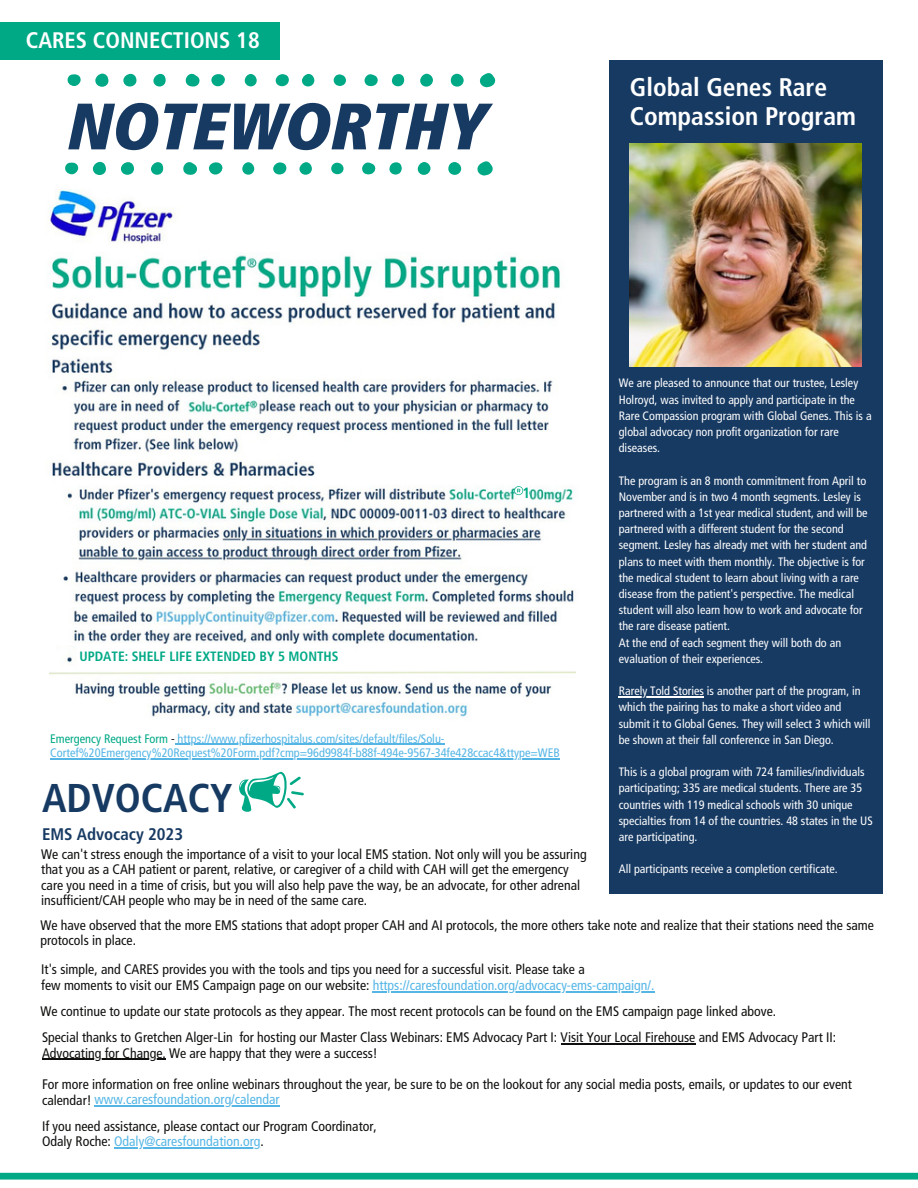
<style>
.page{position:relative;width:918px;height:1188px;background:#fff}
.page>*{position:absolute;margin:0;border:0;box-sizing:border-box;transform-origin:0 0}
.t1{font:65.55px "Frutiger LT 88 X Blk Cn It";color:#173a63}
.t2{font:40.2px "Frutiger LT 67 Bd Cn";color:#173a63}
.t3{font:25.5px/28.7px "Frutiger LT 67 Bd Cn";color:#fff}
.t4{font:22.5px "Frutiger LT 67 Bd Cn";color:#fff}
.t5{font:16.8px "Frutiger LT 67 Bd Cn";color:#173a63}
.t6{font:14.85px "Frutiger LT 67 Bd Cn";color:#00a986}
.t7{font:13.8px/15.3px "Frutiger LT 57 Cn";color:#100f0d}
.t8{font:13.8px "Frutiger LT 57 Cn";color:#55b6e6}
.t9{font:13.5px "Frutiger LT 67 Bd Cn";color:#00a986}
.t10{font:12.3px/14.4px "Frutiger LT 57 Cn";color:#55b6e6}
.t11{font:12.15px/16.2px "Frutiger LT 57 Cn";color:#fefefe}
.s1{color:#00a986}
.s2{color:#100f0d}
.s3{color:#55b6e6}
</style>
<div class="page">
<img style="left:49px;top:163px;width:525px;height:443px">
<img style="left:74px;top:607px;width:483px;height:37px">
<img style="left:49px;top:671px;width:527px;height:46px">
<img style="left:67px;top:657px;width:5px;height:6px">
<div style="left:609px;top:60px;width:274px;height:307px;background:#173a63"></div>
<svg style="left:477px;top:161px;width:16px;height:15px"></svg>
<svg style="left:183px;top:162px;width:14px;height:13px"></svg>
<div style="left:93px;top:162px;width:13px;height:13px;background:#00a986;border-radius:50%"></div>
<div style="left:121px;top:162px;width:13px;height:13px;background:#00a986;border-radius:50%"></div>
<div style="left:448px;top:162px;width:13px;height:13px;background:#00a986;border-radius:50%"></div>
<svg style="left:209px;top:162px;width:14px;height:13px"></svg>
<div style="left:418px;top:162px;width:12px;height:13px;background:#00a986;border-radius:50%"></div>
<div style="left:273px;top:162px;width:13px;height:13px;background:#00a986;border-radius:50%"></div>
<svg style="left:362px;top:162px;width:15px;height:12px"></svg>
<div style="left:151px;top:162px;width:12px;height:13px;background:#00a986;border-radius:6px"></div>
<svg style="left:64px;top:162px;width:14px;height:12px"></svg>
<div style="left:299px;top:162px;width:13px;height:13px;background:#00a986;border-radius:50%"></div>
<div style="left:389px;top:162px;width:13px;height:13px;background:#00a986;border-radius:6px"></div>
<svg style="left:242px;top:162px;width:12px;height:13px"></svg>
<div style="left:331px;top:163px;width:13px;height:11px;background:#00a986;border-radius:50%"></div>
<svg style="left:479px;top:73px;width:17px;height:14px"></svg>
<svg style="left:185px;top:74px;width:15px;height:13px"></svg>
<div style="left:95px;top:74px;width:14px;height:13px;background:#00a986;border-radius:50%"></div>
<div style="left:123px;top:74px;width:13px;height:13px;background:#00a986;border-radius:50%"></div>
<div style="left:451px;top:74px;width:13px;height:13px;background:#00a986;border-radius:50%"></div>
<svg style="left:211px;top:74px;width:14px;height:12px"></svg>
<div style="left:420px;top:74px;width:13px;height:13px;background:#00a986;border-radius:50%"></div>
<div style="left:276px;top:74px;width:13px;height:12px;background:#00a986;border-radius:50%"></div>
<svg style="left:364px;top:74px;width:14px;height:12px"></svg>
<div style="left:153px;top:74px;width:13px;height:12px;background:#00a986;border-radius:6px"></div>
<svg style="left:67px;top:74px;width:14px;height:12px"></svg>
<div style="left:302px;top:74px;width:12px;height:12px;background:#00a986;border-radius:50%"></div>
<div style="left:392px;top:74px;width:12px;height:12px;background:#00a986;border-radius:6px"></div>
<svg style="left:245px;top:74px;width:12px;height:12px"></svg>
<div style="left:334px;top:74px;width:12px;height:12px;background:#00a986;border-radius:50%"></div>
<div style="left:609px;top:361px;width:274px;height:533px;background:#173a63"></div>
<img style="left:630px;top:143px;width:232px;height:223px">
<svg style="left:222px;top:759px;width:91px;height:53px"></svg>
<hr style="left:114px;top:1147px;width:147px;height:2px;background:#55b6e6">
<div style="left:0;top:22px;width:279px;height:37px;background:#00a986"></div>
<svg style="left:0;top:1173px;width:918px;height:7px;background:#0fae8d"></svg>
<div style="left:519px;top:485px;width:10px;height:18px;background:#fff"></div>
<hr style="left:619px;top:696px;width:85px;height:1px;background:#fefefe">
<hr style="left:373px;top:991px;width:278px;height:1px;background:#55b6e6">
<hr style="left:561px;top:1043px;width:134px;height:1px;background:#100f0d">
<hr style="left:42px;top:1059px;width:124px;height:1px;background:#100f0d">
<hr style="left:94px;top:1106px;width:186px;height:1px;background:#55b6e6">
<hr style="left:175px;top:744px;width:270px;height:1px;background:#55b6e6">
<hr style="left:50px;top:758px;width:510px;height:1px;background:#55b6e6">
<svg style="left:514px;top:486px;width:9px;height:9px"></svg>
<p class="t4" style="left:26px;top:30px;width:235px">CARES CONNECTIONS 18</p>
<p class="t1" style="left:69px;top:97px;width:421px">NOTEWORTHY</p>
<p class="t3" style="left:630px;top:74px;width:228px">Global Genes Rare<br>Compassion Program</p>
<p class="t11" style="left:619px;top:376px;width:254px">We are pleased to announce that our trustee, Lesley Holroyd, was invited to apply and participate in the Rare Compassion program with Global Genes. This is a global advocacy non profit organization for rare diseases.</p>
<p class="t11" style="left:619px;top:473px;width:250px">The program is an 8 month commitment from April to November and is in two 4 month segments. Lesley is partnered with a 1st year medical student, and will be partnered with a different student for the second segment. Lesley has already met with her student and plans to meet with them monthly. The objective is for the medical student to learn about living with a rare disease from the patient's perspective. The medical student will also learn how to work and advocate for the rare disease patient.</p>
<p class="t11" style="left:619px;top:635px;width:224px">At the end of each segment they will both do an evaluation of their experiences.</p>
<p class="t11" style="left:619px;top:683px;width:253px">Rarely Told Stories is another part of the program, in which the pairing has to make a short video and submit it to Global Genes. They will select 3 which will be shown at their fall conference in San Diego.</p>
<p class="t11" style="left:619px;top:764px;width:256px">This is a global program with 724 families/individuals participating; 335 are medical students. There are 35 countries with 119 medical schools with 30 unique specialties from 14 of the countries. 48 states in the US are participating.</p>
<p class="t11" style="left:619px;top:862px;width:220px">All participants receive a completion certificate.</p>
<p class="t6" style="left:523px;top:486px;width:9px">1</p>
<p class="t9" style="left:79px;top:651px;width:261px">UPDATE: SHELF LIFE EXTENDED BY 5 MONTHS</p>
<p class="t10" style="left:50px;top:732px;width:511px"><span class="s1">Emergency Request Form</span> <span class="s2">-</span> https://www.pfizerhospitalus.com/sites/default/files/Solu-<br>Cortef%20Emergency%20Request%20Form.pdf?cmp=96d9984f-b88f-494e-9567-34fe428ccac4&amp;ttype=WEB</p>
<p class="t2" style="left:42px;top:780px;width:192px">ADVOCACY</p>
<p class="t7" style="left:41px;top:847px;width:547px">We can't stress enough the importance of a visit to your local EMS station. Not only will you be assuring that you as a CAH patient or parent, relative, or caregiver of a child with CAH will get the emergency care you need in a time of crisis, but you will also help pave the way, be an advocate, for other adrenal insufficient/CAH people who may be in need of the same care.</p>
<p class="t7" style="left:40px;top:918px;width:835px">We have observed that the more EMS stations that adopt proper CAH and AI protocols, the more others take note and realize that their stations need the same protocols in place.</p>
<p class="t7" style="left:41px;top:962px;width:615px;line-height:15.8px">It's simple, and CARES provides you with the tools and tips you need for a successful visit. Please take a<br>few moments to visit our EMS Campaign page on our website: <span class="s3">https://caresfoundation.org/advocacy-ems-campaign/.</span></p>
<p class="t7" style="left:40px;top:1004px;width:737px">We continue to update our state protocols as they appear. The most recent protocols can be found on the EMS campaign page linked above.</p>
<p class="t7" style="left:42px;top:1030px;width:796px;line-height:15.8px">Special thanks to Gretchen Alger-Lin for hosting our Master Class Webinars: EMS Advocacy Part I: Visit Your Local Firehouse and EMS Advocacy Part II:<br>Advocating for Change. We are happy that they were a success!</p>
<p class="t7" style="left:42px;top:1077px;width:811px">For more information on free online webinars throughout the year, be sure to be on the lookout for any social media posts, emails, or updates to our event calendar! <span class="s3">www.caresfoundation.org/calendar</span></p>
<p class="t5" style="left:42px;top:827px;width:143px">EMS Advocacy 2023</p>
<p class="t7" style="left:42px;top:1119px;width:336px">If you need assistance, please contact our Program Coordinator,</p>
<p class="t8" style="left:42px;top:1135px;width:223px"><span class="s2">Odaly Roche:</span> Odaly@caresfoundation.org<span class="s2">.</span></p>
</div>
